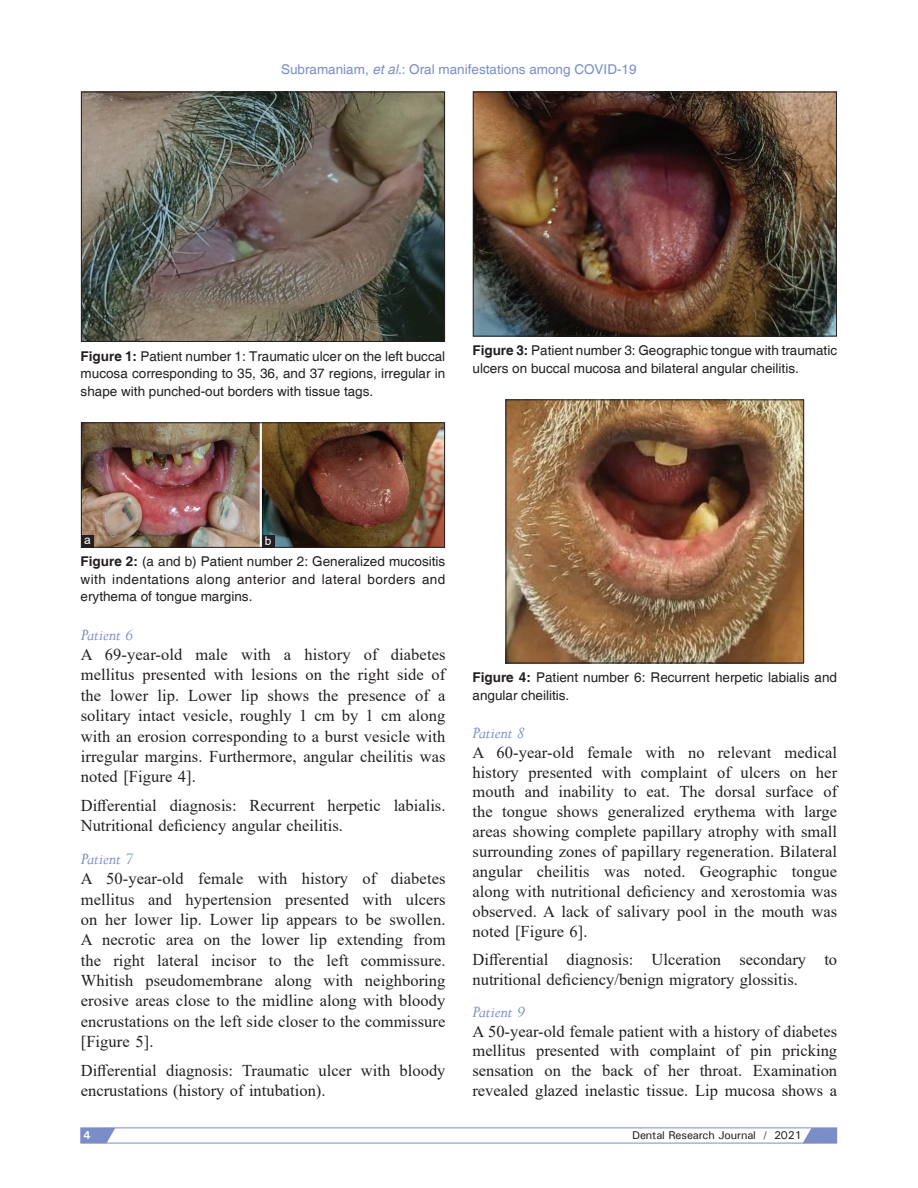
<style>
.page{position:relative;width:918px;height:1188px;background:#fff}
.page>*{position:absolute;margin:0;border:0;box-sizing:border-box;transform-origin:0 0}
.t1{font:italic 18px "Perpetua";color:#7a8dc7}
.TX{font:16.5px/20.4px "Times New Roman";color:#231f20;text-align:justify}
.FGC{font:13.5px/17.5px "Helvetica";color:#231f20;text-align:justify}
.t2{font:13.5px "Helvetica";color:#7a8dc7}
.LABEL{font:12px "Arial";color:#fff}
.t3{font:500 11.25px "Univers";letter-spacing:-.01em;color:#231f20}
.t4{font:700 11.25px "Univers";color:#fff}
.s1{font-style:italic}
.s2{font-weight:700}
</style>
<div class="page">
<img style="left:83px;top:94px;width:360px;height:246px">
<div style="left:81px;top:92px;width:364px;height:250px;border:1px solid #231f20"></div>
<img style="left:475px;top:94px;width:360px;height:240px">
<div style="left:473px;top:92px;width:364px;height:244px;border:1px solid #231f20"></div>
<img style="left:508px;top:402px;width:294px;height:259px">
<div style="left:506px;top:400px;width:298px;height:263px;border:1px solid #231f20"></div>
<svg style="left:80px;top:1128px;width:758px;height:15px"></svg>
<img style="left:83px;top:425px;width:360px;height:121px">
<div style="left:81px;top:423px;width:364px;height:125px;border:1px solid #231f20"></div>
<div style="left:262px;top:535px;width:13px;height:13px;background:#231f20"></div>
<div style="left:81px;top:535px;width:13px;height:13px;background:#231f20"></div>
<p class="t2" style="left:281px;top:61px;width:357px">Subramaniam, <span class="s1">et al</span>.: Oral manifestations among COVID‑19</p>
<p class="FGC" style="left:81px;top:347px;width:366px"><span class="s2">Figure 1:</span> Patient number 1: Traumatic ulcer on the left buccal mucosa corresponding to 35, 36, and 37 regions, irregular in shape with punched‑out borders with tissue tags.</p>
<p class="FGC" style="left:472px;top:342px;width:366px"><span class="s2">Figure 3:</span> Patient number 3: Geographic tongue with traumatic ulcers on buccal mucosa and bilateral angular cheilitis.</p>
<p class="LABEL" style="left:84px;top:532px;width:8px">a</p>
<p class="LABEL" style="left:265px;top:533px;width:8px">b</p>
<p class="FGC" style="left:81px;top:553px;width:366px"><span class="s2">Figure 2:</span> (a and b) Patient number 2: Generalized mucositis with indentations along anterior and lateral borders and erythema of tongue margins.</p>
<h3 class="t1" style="left:81px;top:623px;width:54px">Patient 6</h3>
<p class="TX" style="left:81px;top:644px;width:366px">A 69‑year‑old male with a history of diabetes mellitus presented with lesions on the right side of the lower lip. Lower lip shows the presence of a solitary intact vesicle, roughly 1 cm by 1 cm along with an erosion corresponding to a burst vesicle with irregular margins. Furthermore, angular cheilitis was noted [Figure 4].</p>
<p class="TX" style="left:81px;top:795px;width:366px">Differential diagnosis: Recurrent herpetic labialis.<br>Nutritional deficiency angular cheilitis.</p>
<h3 class="t1" style="left:81px;top:847px;width:54px">Patient 7</h3>
<p class="TX" style="left:81px;top:868px;width:366px">A 50‑year‑old female with history of diabetes mellitus and hypertension presented with ulcers on her lower lip. Lower lip appears to be swollen.<br>A necrotic area on the lower lip extending from the right lateral incisor to the left commissure.<br>Whitish pseudomembrane along with neighboring erosive areas close to the midline along with bloody encrustations on the left side closer to the commissure [Figure 5].</p>
<p class="TX" style="left:81px;top:1060px;width:366px">Differential diagnosis: Traumatic ulcer with bloody encrustations (history of intubation).</p>
<p class="FGC" style="left:473px;top:669px;width:366px"><span class="s2">Figure 4:</span> Patient number 6: Recurrent herpetic labialis and angular cheilitis.</p>
<h3 class="t1" style="left:472px;top:721px;width:54px">Patient 8</h3>
<p class="TX" style="left:472px;top:742px;width:366px;line-height:19.8px">A 60‑year‑old female with no relevant medical history presented with complaint of ulcers on her mouth and inability to eat. The dorsal surface of the tongue shows generalized erythema with large areas showing complete papillary atrophy with small surrounding zones of papillary regeneration. Bilateral angular cheilitis was noted. Geographic tongue along with nutritional deficiency and xerostomia was observed. A lack of salivary pool in the mouth was noted [Figure 6].</p>
<p class="TX" style="left:472px;top:949px;width:366px;line-height:19.8px">Differential diagnosis: Ulceration secondary to nutritional deficiency/benign migratory glossitis.</p>
<h3 class="t1" style="left:472px;top:1000px;width:54px">Patient 9</h3>
<p class="TX" style="left:472px;top:1021px;width:366px;line-height:19.8px">A 50‑year‑old female patient with a history of diabetes mellitus presented with complaint of pin pricking sensation on the back of her throat. Examination revealed glazed inelastic tissue. Lip mucosa shows a</p>
<p class="t4" style="left:84px;top:1128px;width:9px">4</p>
<p class="t3" style="left:632px;top:1128px;width:171px">Dental Research Journal / 2021</p>
</div>
